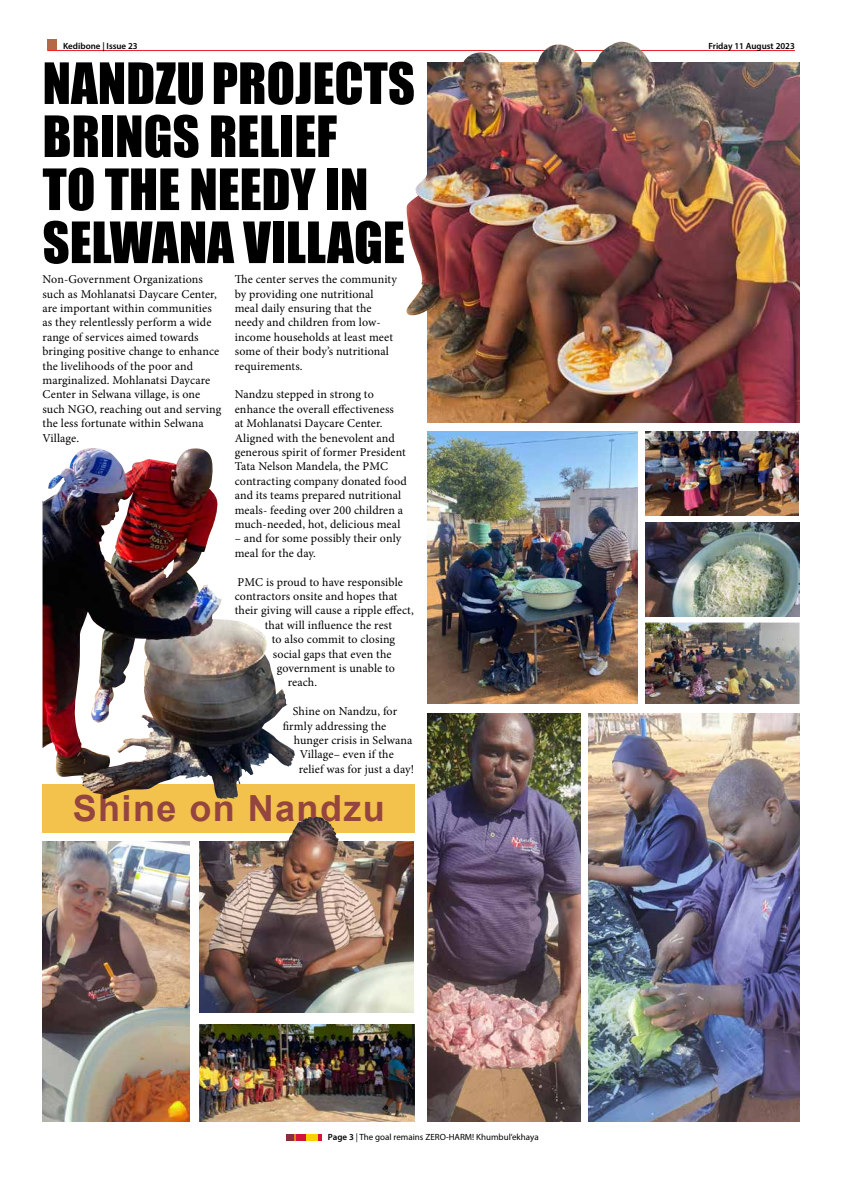
<style>
.page{position:relative;width:842px;height:1191px;background:#fff}
.page>*{position:absolute;margin:0;border:0;box-sizing:border-box;transform-origin:0 0}
.t1{font:52.6px/53px "Impact";color:#000}
.t2{font:700 36px "Arial";letter-spacing:.04em;color:#944540}
.t3{font:12px/14.4px "Minion Pro";letter-spacing:.005em;color:#000}
.t4{font:9px "Myriad Pro";color:#000}
.t5{font:600 9px "Myriad Pro";color:#000}
.s1{font-weight:600}
</style>
<div class="page">
<img style="left:427px;top:713px;width:153px;height:408px">
<img style="left:646px;top:522px;width:153px;height:94px">
<div style="left:43px;top:783px;width:372px;height:49px;background:#f2c24d"></div>
<svg style="left:318px;top:1134px;width:4px;height:7px"></svg>
<div style="left:296px;top:1134px;width:10px;height:7px;background:#d11438"></div>
<svg style="left:294px;top:1134px;width:2px;height:7px"></svg>
<div style="left:286px;top:1134px;width:8px;height:7px;background:#882d42"></div>
<div style="left:306px;top:1134px;width:12px;height:7px;background:#f8d003"></div>
<hr style="left:47px;top:50px;width:748px;height:1px;background:#ed1d24">
<div style="left:47px;top:39px;width:10px;height:10px;background:#b46846"></div>
<img style="left:646px;top:622px;width:153px;height:82px">
<img style="left:645px;top:432px;width:154px;height:84px">
<img style="left:200px;top:1024px;width:215px;height:97px">
<img style="left:427px;top:62px;width:372px;height:360px">
<img style="left:406px;top:164px;width:33px;height:153px">
<img style="left:449px;top:41px;width:268px;height:99px">
<img style="left:43px;top:841px;width:147px;height:280px">
<img style="left:43px;top:450px;width:226px;height:349px">
<svg style="left:163px;top:559px;width:11px;height:19px"></svg>
<img style="left:589px;top:713px;width:210px;height:408px">
<img style="left:427px;top:432px;width:211px;height:272px">
<img style="left:200px;top:841px;width:214px;height:171px">
<img style="left:285px;top:816px;width:54px;height:31px">
<p class="t5" style="left:63px;top:40px;width:76px">Kedibone | Issue 23</p>
<p class="t5" style="left:708px;top:40px;width:88px">Friday 11 August 2023</p>
<h1 class="t1" style="left:43px;top:55px;width:374px">NANDZU PROJECTS<br>BRINGS RELIEF<br>TO THE NEEDY IN<br>SELWANA VILLAGE</h1>
<p class="t3" style="left:43px;top:272px;width:180px">Non-Government Organizations such as Mohlanatsi Daycare Center, are important within communities as they relentlessly perform a wide range of services aimed towards bringing positive change to enhance the livelihoods of the poor and marginalized. Mohlanatsi Daycare<br>Center in Selwana village, is one such NGO, reaching out and serving the less fortunate within Selwana<br>Village.</p>
<p class="t3" style="left:235px;top:272px;width:164px">The center serves the community by providing one nutritional meal daily ensuring that the needy and children from low&shy;income households at least meet some of their body’s nutritional requirements.</p>
<p class="t3" style="left:235px;top:387px;width:174px">Nandzu stepped in strong to enhance the overall effectiveness<br>at Mohlanatsi Daycare Center.<br>Aligned with the benevolent and generous spirit of former President<br>Tata Nelson Mandela, the PMC contracting company donated food and its teams prepared nutritional meals- feeding over 200 children a much-needed, hot, delicious meal</p>
<p class="t3" style="left:235px;top:531px;width:168px">– and for some possibly their only meal for the day.</p>
<p class="t3" style="left:238px;top:574px;width:167px">PMC is proud to have responsible</p>
<p class="t3" style="left:235px;top:589px;width:164px">contractors onsite and hopes that</p>
<p class="t3" style="left:235px;top:603px;width:181px">their giving will cause a ripple effect,</p>
<p class="t3" style="left:265px;top:618px;width:129px">that will influence the rest</p>
<p class="t3" style="left:272px;top:632px;width:125px">to also commit to closing</p>
<p class="t3" style="left:273px;top:646px;width:120px">social gaps that even the</p>
<p class="t3" style="left:277px;top:661px;width:120px">government is unable to</p>
<p class="t3" style="left:288px;top:675px;width:31px">reach.</p>
<p class="t3" style="left:293px;top:704px;width:106px">Shine on Nandzu, for</p>
<p class="t3" style="left:283px;top:718px;width:105px">firmly addressing the</p>
<p class="t3" style="left:294px;top:733px;width:120px">hunger crisis in Selwana</p>
<p class="t3" style="left:300px;top:747px;width:96px">Village– even if the</p>
<p class="t3" style="left:299px;top:762px;width:117px">relief was for just a day!</p>
<h2 class="t2" style="left:73px;top:784px;width:314px">Shine on Nandzu</h2>
<p class="t4" style="left:328px;top:1131px;width:212px"><span class="s1">Page 3</span> | The goal remains ZERO-HARM! Khumbul’ekhaya</p>
</div>
